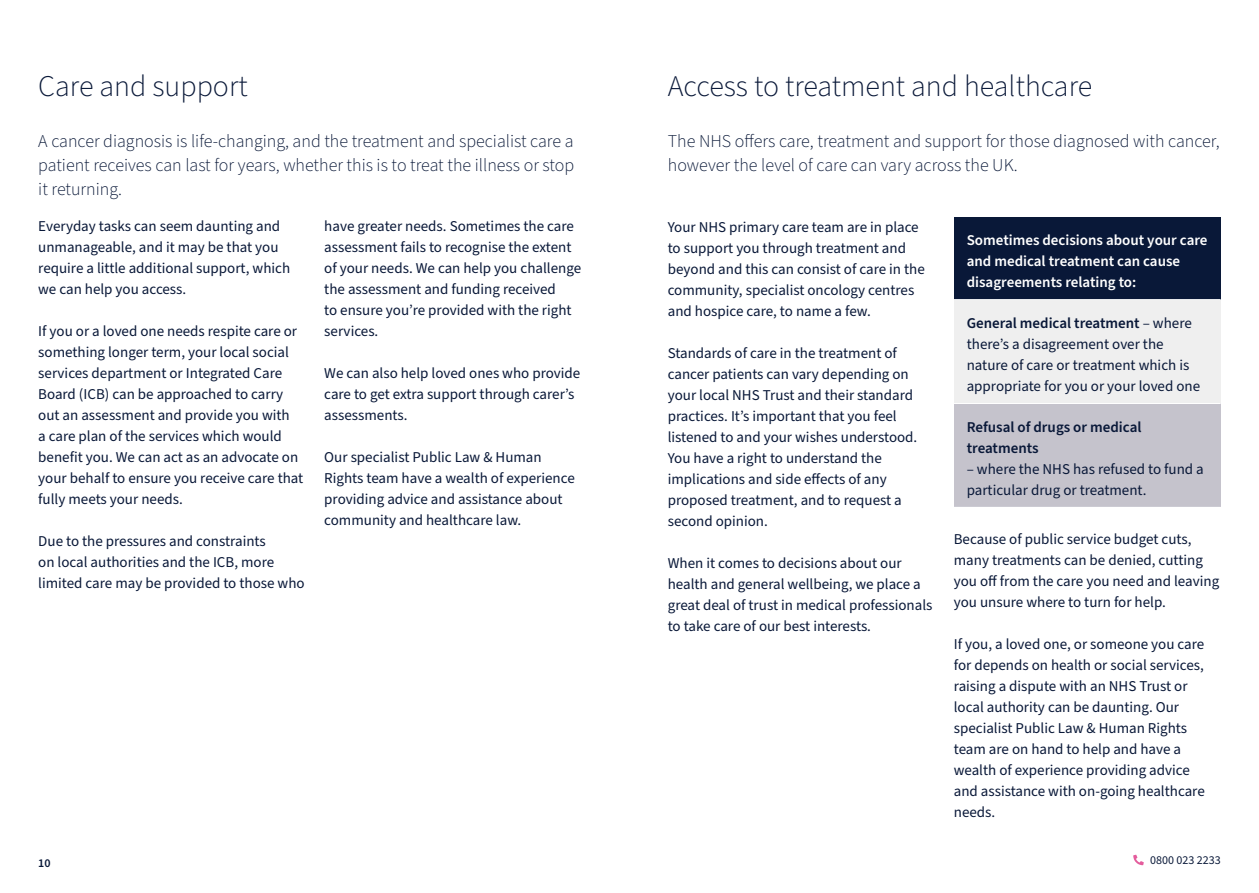
<style>
.page{position:relative;width:1259px;height:893px;background:#fff}
.page>*{position:absolute;margin:0;border:0;box-sizing:border-box;transform-origin:0 0}
.t1{font:300 30px "Source Sans Pro";color:#091838}
.t2{font:300 18px/24px "Source Sans Pro";color:#091838;text-align:justify}
.t3{font:15px/21px "Source Sans Pro";color:#091838}
.t4{font:600 15px/21px "Source Sans Pro";color:#fff}
.t5{font:600 15px/21px "Source Sans Pro";color:#091838}
.t6{font:12px "Source Sans Pro";color:#091838}
.t7{font:600 12px "Source Sans Pro";color:#091838}
.s1{font-weight:600}
</style>
<div class="page">
<svg style="left:1133px;top:855px;width:10px;height:10px"></svg>
<div style="left:954px;top:217px;width:266px;height:83px;background:#091838"></div>
<div style="left:954px;top:300px;width:266px;height:103px;background:#efefef"></div>
<div style="left:954px;top:403px;width:266px;height:104px;background:#c5c3cc"></div>
<hr style="left:954px;top:299px;width:266px;height:1px;background:#fff">
<hr style="left:954px;top:403px;width:266px;height:1px;background:#fff">
<h1 class="t1" style="left:38px;top:66px;width:211px">Care and support</h1>
<p class="t2" style="left:38px;top:130px;width:537px">A cancer diagnosis is life-changing, and the treatment and specialist care a patient receives can last for years, whether this is to treat the illness or stop it returning.</p>
<p class="t3" style="left:38px;top:216px;width:253px">Everyday tasks can seem daunting and unmanageable, and it may be that you require a little additional support, which we can help you access.</p>
<p class="t3" style="left:38px;top:321px;width:267px">If you or a loved one needs respite care or something longer term, your local social services department or Integrated Care Board (ICB) can be approached to carry out an assessment and provide you with<br>a care plan of the services which would benefit you. We can act as an advocate on your behalf to ensure you receive care that fully meets your needs.</p>
<p class="t3" style="left:38px;top:531px;width:268px">Due to the pressures and constraints<br>on local authorities and the ICB, more limited care may be provided to those who</p>
<p class="t3" style="left:324px;top:216px;width:258px">have greater needs. Sometimes the care assessment fails to recognise the extent of your needs. We can help you challenge the assessment and funding received<br>to ensure you’re provided with the right services.</p>
<p class="t3" style="left:324px;top:363px;width:257px">We can also help loved ones who provide care to get extra support through carer’s assessments.</p>
<p class="t3" style="left:324px;top:447px;width:252px">Our specialist Public Law &amp; Human Rights team have a wealth of experience providing advice and assistance about community and healthcare law.</p>
<p class="t7" style="left:38px;top:855px;width:14px">10</p>
<h1 class="t1" style="left:668px;top:66px;width:426px">Access to treatment and healthcare</h1>
<p class="t2" style="left:668px;top:130px;width:553px">The NHS offers care, treatment and support for those diagnosed with cancer, however the level of care can vary across the UK.</p>
<p class="t3" style="left:668px;top:217px;width:259px">Your NHS primary care team are in place to support you through treatment and beyond and this can consist of care in the community, specialist oncology centres and hospice care, to name a few.</p>
<p class="t3" style="left:668px;top:343px;width:251px">Standards of care in the treatment of cancer patients can vary depending on your local NHS Trust and their standard practices. It’s important that you feel listened to and your wishes understood.<br>You have a right to understand the implications and side effects of any proposed treatment, and to request a second opinion.</p>
<p class="t3" style="left:668px;top:553px;width:266px">When it comes to decisions about our health and general wellbeing, we place a great deal of trust in medical professionals to take care of our best interests.</p>
<p class="t4" style="left:966px;top:230px;width:242px">Sometimes decisions about your care and medical treatment can cause disagreements relating to:</p>
<p class="t3" style="left:966px;top:313px;width:235px"><span class="s1">General medical treatment</span> – where there’s a disagreement over the nature of care or treatment which is appropriate for you or your loved one</p>
<p class="t5" style="left:966px;top:417px;width:176px">Refusal of drugs or medical treatments</p>
<p class="t3" style="left:966px;top:459px;width:238px">– where the NHS has refused to fund a particular drug or treatment.</p>
<p class="t3" style="left:954px;top:529px;width:267px">Because of public service budget cuts, many treatments can be denied, cutting you off from the care you need and leaving you unsure where to turn for help.</p>
<p class="t3" style="left:954px;top:634px;width:252px">If you, a loved one, or someone you care for depends on health or social services, raising a dispute with an NHS Trust or local authority can be daunting. Our specialist Public Law &amp; Human Rights team are on hand to help and have a wealth of experience providing advice and assistance with on-going healthcare needs.</p>
<p class="t6" style="left:1150px;top:852px;width:72px">0800 023 2233</p>
</div>
